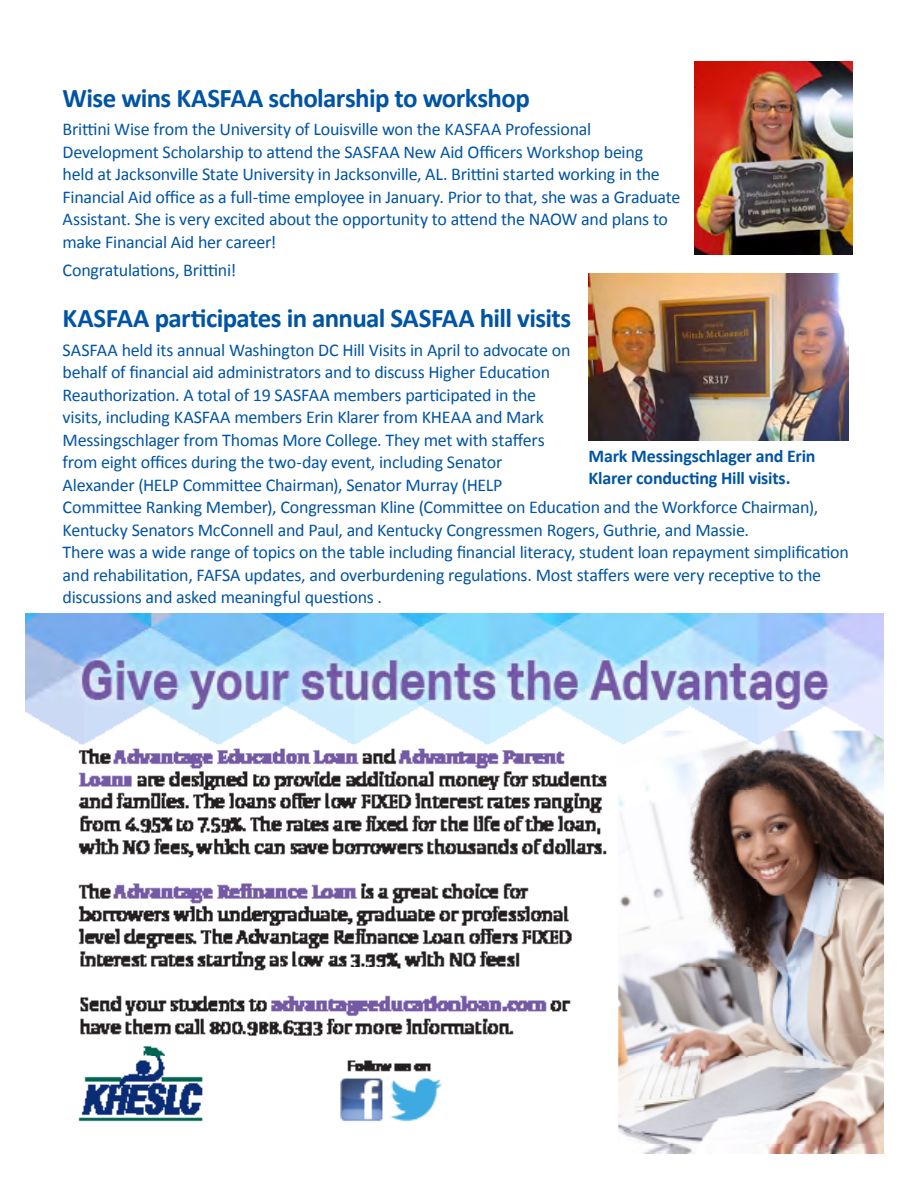
<style>
.page{position:relative;width:918px;height:1188px;background:#fff}
.page>*{position:absolute;margin:0;border:0;box-sizing:border-box;transform-origin:0 0}
.t1{font:700 27px "Calibri";letter-spacing:-.025em;color:#0054a4}
.t2{font:18px/22.5px "Calibri";letter-spacing:-.015em;color:#0054a4}
.t3{font:700 18px/22.5px "Calibri";letter-spacing:-.01em;color:#0054a4}
</style>
<div class="page">
<img style="left:694px;top:62px;width:158px;height:192px">
<img style="left:589px;top:273px;width:260px;height:168px">
<img style="left:26px;top:614px;width:857px;height:540px">
<h1 class="t1" style="left:63px;top:81px;width:469px">Wise wins KASFAA scholarship to workshop</h1>
<p class="t2" style="left:63px;top:117px;width:619px">Brittini Wise from the University of Louisville won the KASFAA Professional Development Scholarship to attend the SASFAA New Aid Officers Workshop being<br>held at Jacksonville State University in Jacksonville, AL. Brittini started working in the Financial Aid office as a full-time employee in January. Prior to that, she was a Graduate Assistant. She is very excited about the opportunity to attend the NAOW and plans to make Financial Aid her career!</p>
<p class="t2" style="left:63px;top:258px;width:175px">Congratulations, Brittini!</p>
<h1 class="t1" style="left:63px;top:301px;width:510px">KASFAA participates in annual SASFAA hill visits</h1>
<p class="t2" style="left:63px;top:337px;width:788px">SASFAA held its annual Washington DC Hill Visits in April to advocate on<br>behalf of financial aid administrators and to discuss Higher Education<br>Reauthorization. A total of 19 SASFAA members participated in the<br>visits, including KASFAA members Erin Klarer from KHEAA and Mark<br>Messingschlager from Thomas More College. They met with staffers<br>from eight offices during the two-day event, including Senator<br>Alexander (HELP Committee Chairman), Senator Murray (HELP<br>Committee Ranking Member), Congressman Kline (Committee on Education and the Workforce Chairman), Kentucky Senators McConnell and Paul, and Kentucky Congressmen Rogers, Guthrie, and Massie.<br>There was a wide range of topics on the table including financial literacy, student loan repayment simplification and rehabilitation, FAFSA updates, and overburdening regulations. Most staffers were very receptive to the discussions and asked meaningful questions .</p>
<p class="t3" style="left:589px;top:444px;width:229px">Mark Messingschlager and Erin<br>Klarer conducting Hill visits.</p>
</div>
